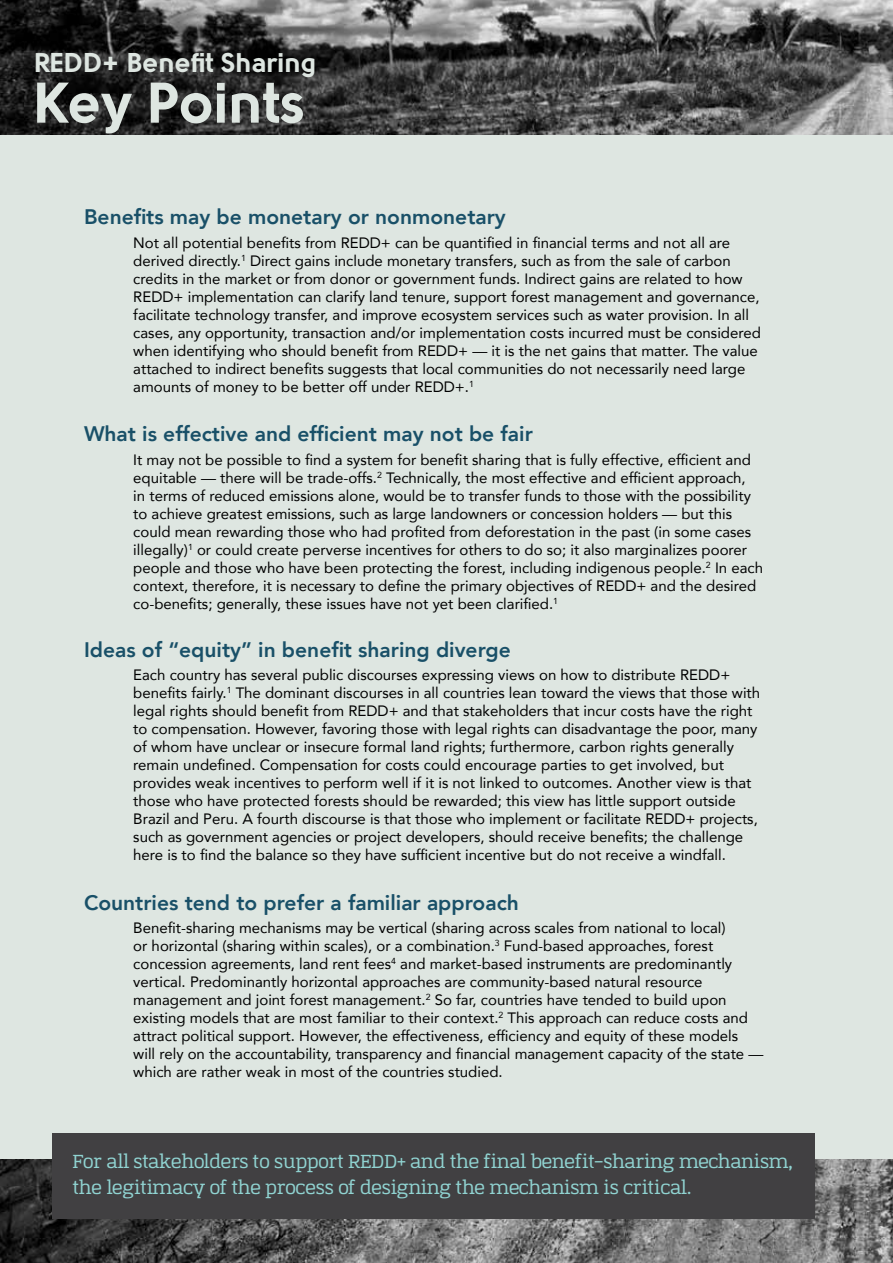
<style>
.page{position:relative;width:893px;height:1263px;background:#fff}
.page>*{position:absolute;margin:0;border:0;box-sizing:border-box;transform-origin:0 0}
.t1{font:900 57px "Solomon";color:#dee6e1}
.t2{font:900 27px "Solomon";color:#dee6e1}
.t3{font:800 21px "Avenir";color:#195068}
.t4{font:19.5px/25.5px "Korpo";color:#90d3d1}
.t5{font:15px/18px "Avenir";color:#000}
</style>
<div class="page">
<img style="left:0;top:0;width:893px;height:135px">
<img style="left:0;top:1158px;width:893px;height:105px">
<div style="left:0;top:135px;width:893px;height:1023px;background:#dee6e1"></div>
<div style="left:52px;top:1133px;width:762px;height:85px;background:#414042"></div>
<h2 class="t2" style="left:34px;top:47px;width:284px">REDD+ Benefit Sharing</h2>
<h1 class="t1" style="left:34px;top:69px;width:273px">Key Points</h1>
<h3 class="t3" style="left:84px;top:198px;width:423px">Benefits may be monetary or nonmonetary</h3>
<p class="t5" style="left:133px;top:233px;width:629px">Not all potential benefits from REDD+ can be quantified in financial terms and not all are derived directly.<sup>1</sup> Direct gains include monetary transfers, such as from the sale of carbon credits in the market or from donor or government funds. Indirect gains are related to how REDD+ implementation can clarify land tenure, support forest management and governance, facilitate technology transfer, and improve ecosystem services such as water provision. In all cases, any opportunity, transaction and/or implementation costs incurred must be considered when identifying who should benefit from REDD+ — it is the net gains that matter. The value attached to indirect benefits suggests that local communities do not necessarily need large amounts of money to be better off under REDD+.<sup>1</sup></p>
<h3 class="t3" style="left:84px;top:414px;width:450px">What is effective and efficient may not be fair</h3>
<p class="t5" style="left:133px;top:450px;width:631px">It may not be possible to find a system for benefit sharing that is fully effective, efficient and equitable — there will be trade-offs.<sup>2</sup> Technically, the most effective and efficient approach,<br>in terms of reduced emissions alone, would be to transfer funds to those with the possibility to achieve greatest emissions, such as large landowners or concession holders — but this could mean rewarding those who had profited from deforestation in the past (in some cases illegally)<sup>1</sup> or could create perverse incentives for others to do so; it also marginalizes poorer people and those who have been protecting the forest, including indigenous people.<sup>2</sup> In each context, therefore, it is necessary to define the primary objectives of REDD+ and the desired co-benefits; generally, these issues have not yet been clarified.<sup>1</sup></p>
<h3 class="t3" style="left:84px;top:630px;width:428px">Ideas of “equity” in benefit sharing diverge</h3>
<p class="t5" style="left:133px;top:666px;width:628px">Each country has several public discourses expressing views on how to distribute REDD+ benefits fairly.<sup>1</sup> The dominant discourses in all countries lean toward the views that those with legal rights should benefit from REDD+ and that stakeholders that incur costs have the right to compensation. However, favoring those with legal rights can disadvantage the poor, many of whom have unclear or insecure formal land rights; furthermore, carbon rights generally remain undefined. Compensation for costs could encourage parties to get involved, but provides weak incentives to perform well if it is not linked to outcomes. Another view is that those who have protected forests should be rewarded; this view has little support outside Brazil and Peru. A fourth discourse is that those who implement or facilitate REDD+ projects, such as government agencies or project developers, should receive benefits; the challenge here is to find the balance so they have sufficient incentive but do not receive a windfall.</p>
<h3 class="t3" style="left:84px;top:883px;width:436px">Countries tend to prefer a familiar approach</h3>
<p class="t5" style="left:133px;top:919px;width:632px">Benefit-sharing mechanisms may be vertical (sharing across scales from national to local)<br>or horizontal (sharing within scales), or a combination.<sup>3</sup> Fund-based approaches, forest concession agreements, land rent fees<sup>4</sup> and market-based instruments are predominantly vertical. Predominantly horizontal approaches are community-based natural resource management and joint forest management.<sup>2</sup> So far, countries have tended to build upon existing models that are most familiar to their context.<sup>2</sup> This approach can reduce costs and attract political support. However, the effectiveness, efficiency and equity of these models will rely on the accountability, transparency and financial management capacity of the state — which are rather weak in most of the countries studied.</p>
<h3 class="t4" style="left:73px;top:1148px;width:721px">For all stakeholders to support REDD+ and the final benefit-sharing mechanism, the legitimacy of the process of designing the mechanism is critical.</h3>
</div>
